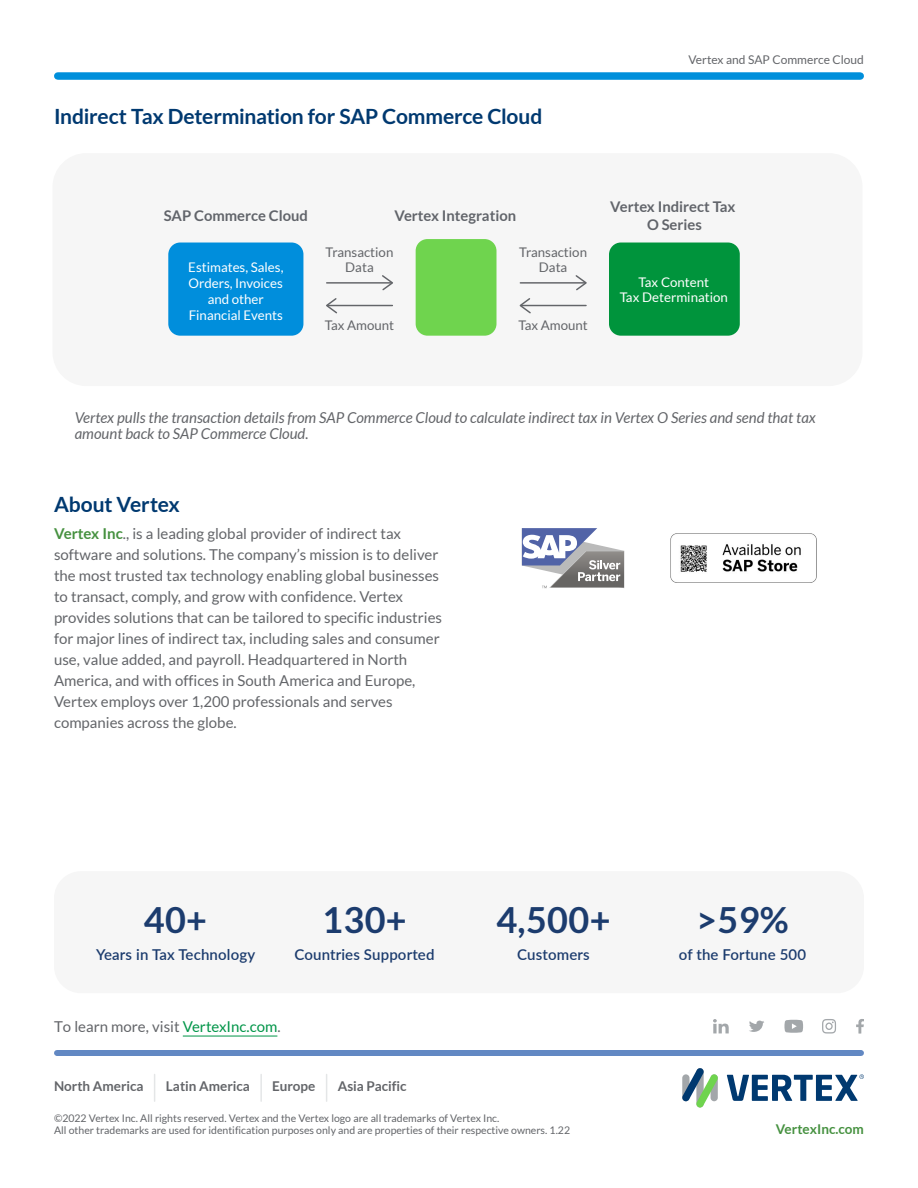
<style>
.page{position:relative;width:918px;height:1188px;background:#fff}
.page>*{position:absolute;margin:0;border:0;box-sizing:border-box;transform-origin:0 0}
.t1{font:700 36px "Lato";letter-spacing:.01em;color:#1c3c6e}
.t2{font:700 21px "Lato";letter-spacing:-.01em;color:#003970}
.t3{font:15px/21px "Lato";color:#636569}
.t4{font:italic 15px/16.5px "Lato";color:#636569}
.t5{font:600 15px "Lato";letter-spacing:.01em;color:#1c3c6e}
.t6{font:700 14.7px/17.7px "Lato";color:#61646a;text-align:center}
.t7{font:700 13.5px "Lato";color:#636569}
.t8{font:700 13.5px "Lato";color:#469140}
.t9{font:13.35px/15.9px "Lato";color:#fff;text-align:center}
.t10{font:13.35px/14.7px "Lato";color:#636569;text-align:center}
.t11{font:12px "Lato";color:#636569}
.t12{font:10.5px/12.6px "Lato";color:#636569}
.s1{font-weight:700;color:#469140}
.s2{color:#009548}
</style>
<div class="page">
<svg style="left:154px;top:1074px;width:1px;height:27px"></svg>
<hr style="left:260px;top:1074px;width:2px;height:27px;background:#bdc1c4">
<svg style="left:326px;top:1074px;width:1px;height:27px"></svg>
<div style="left:57px;top:1050px;width:804px;height:6px;background:#6288c3"></div>
<hr style="left:183px;top:1036px;width:94px;height:1px;background:#009548">
<svg style="left:856px;top:1019px;width:8px;height:15px"></svg>
<svg style="left:749px;top:1020px;width:15px;height:12px"></svg>
<svg style="left:784px;top:1020px;width:19px;height:13px"></svg>
<svg style="left:713px;top:1019px;width:16px;height:14px"></svg>
<svg style="left:822px;top:1019px;width:14px;height:15px"></svg>
<div style="left:58px;top:72px;width:802px;height:8px;background:#008fdb"></div>
<div style="left:54px;top:871px;width:810px;height:122px;background:#f6f6f6;border-radius:27px"></div>
<svg style="left:682px;top:1068px;width:36px;height:40px"></svg>
<svg style="left:727px;top:1074px;width:137px;height:27px"></svg>
<div style="left:52px;top:153px;width:810px;height:233px;background:#f6f6f6;border-radius:34px"></div>
<div style="left:168px;top:243px;width:135px;height:93px;background:#008edc;border-radius:12px"></div>
<div style="left:609px;top:243px;width:131px;height:93px;background:#00943c;border-radius:12px"></div>
<div style="left:416px;top:239px;width:80px;height:97px;background:#6fd44e;border-radius:12px"></div>
<hr style="left:327px;top:305px;width:65px;height:1px;background:#636569">
<svg style="left:326px;top:298px;width:13px;height:16px"></svg>
<hr style="left:327px;top:282px;width:65px;height:2px;background:#636569">
<svg style="left:381px;top:275px;width:12px;height:16px"></svg>
<hr style="left:521px;top:305px;width:65px;height:1px;background:#636569">
<svg style="left:519px;top:298px;width:13px;height:16px"></svg>
<hr style="left:520px;top:282px;width:65px;height:2px;background:#636569">
<svg style="left:574px;top:275px;width:13px;height:16px"></svg>
<svg style="left:522px;top:528px;width:102px;height:60px"></svg>
<img style="left:671px;top:534px;width:146px;height:49px">
<h2 class="t2" style="left:54px;top:104px;width:490px">Indirect Tax Determination for SAP Commerce Cloud</h2>
<p class="t11" style="left:688px;top:53px;width:177px">Vertex and SAP Commerce Cloud</p>
<p class="t6" style="left:164px;top:207px;width:146px">SAP Commerce Cloud</p>
<p class="t6" style="left:394px;top:207px;width:123px">Vertex Integration</p>
<p class="t10" style="left:326px;top:245px;width:69px">Transaction<br>Data</p>
<p class="t10" style="left:519px;top:245px;width:69px">Transaction<br>Data</p>
<p class="t9" style="left:188px;top:259px;width:97px">Estimates, Sales,<br>Orders, Invoices and other<br>Financial Events</p>
<p class="t10" style="left:325px;top:318px;width:71px">Tax Amount</p>
<p class="t10" style="left:518px;top:318px;width:71px">Tax Amount</p>
<p class="t6" style="left:610px;top:198px;width:127px">Vertex Indirect Tax<br>O Series</p>
<p class="t9" style="left:620px;top:275px;width:110px;line-height:14.7px">Tax Content<br>Tax Determination</p>
<p class="t4" style="left:75px;top:410px;width:743px">Vertex pulls the transaction details from SAP Commerce Cloud to calculate indirect tax in Vertex O Series and send that tax amount back to SAP Commerce Cloud.</p>
<h2 class="t2" style="left:54px;top:492px;width:127px">About Vertex</h2>
<p class="t3" style="left:54px;top:523px;width:390px"><span class="s1">Vertex Inc</span>., is a leading global provider of indirect tax software and solutions. The company’s mission is to deliver the most trusted tax technology enabling global businesses to transact, comply, and grow with confidence. Vertex provides solutions that can be tailored to specific industries for major lines of indirect tax, including sales and consumer use, value added, and payroll. Headquartered in North America, and with offices in South America and Europe, Vertex employs over 1,200 professionals and serves companies across the globe.</p>
<h1 class="t1" style="left:144px;top:899px;width:65px">40+</h1>
<h1 class="t1" style="left:322px;top:899px;width:86px">130+</h1>
<h1 class="t1" style="left:496px;top:899px;width:116px">4,500+</h1>
<h1 class="t1" style="left:696px;top:899px;width:94px">&gt;59%</h1>
<p class="t5" style="left:96px;top:944px;width:161px">Years in Tax Technology</p>
<p class="t5" style="left:294px;top:944px;width:142px">Countries Supported</p>
<p class="t5" style="left:517px;top:944px;width:74px">Customers</p>
<p class="t5" style="left:679px;top:944px;width:129px">of the Fortune 500</p>
<p class="t3" style="left:54px;top:1016px;width:228px">To learn more, visit <span class="s2">VertexInc.com</span>.</p>
<p class="t7" style="left:54px;top:1078px;width:91px">North America</p>
<p class="t7" style="left:166px;top:1078px;width:86px">Latin America</p>
<p class="t7" style="left:272px;top:1078px;width:45px">Europe</p>
<p class="t7" style="left:338px;top:1078px;width:70px">Asia Pacific</p>
<p class="t12" style="left:54px;top:1112px;width:518px">©2022 Vertex Inc. All rights reserved. Vertex and the Vertex logo are all trademarks of Vertex Inc.<br>All other trademarks are used for identification purposes only and are properties of their respective owners. 1.22</p>
<p class="t8" style="left:776px;top:1121px;width:90px">VertexInc.com</p>
</div>
